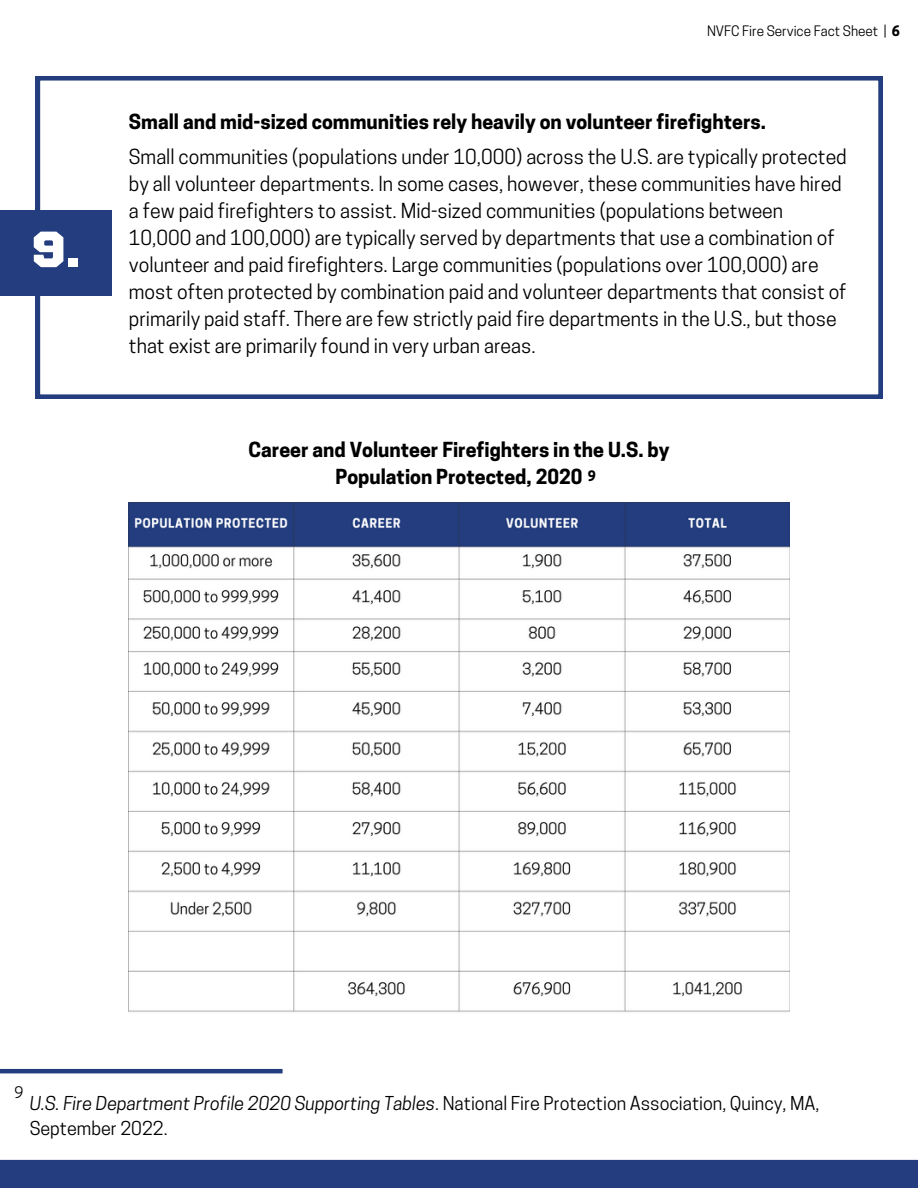
<style>
.page{position:relative;width:918px;height:1188px;background:#fff}
.page>*{position:absolute;margin:0;border:0;box-sizing:border-box;transform-origin:0 0}
.t1{font:50.85px "Sports World";color:#fff}
.t2{font:19.5px/27px "Cooper Hewitt";color:#000}
.t3{font:700 19.5px/27px "Cooper Hewitt";color:#000}
.t4{font:18px/24.8px "Cooper Hewitt";color:#000}
.t5{font:15px "Cooper Hewitt";color:#000}
.t6{font:13.5px "Cooper Hewitt";color:#000}
.s1{font-weight:700}
.s2{font-style:italic}
</style>
<div class="page">
<div style="left:0;top:1160px;width:918px;height:28px;background:#233d7e"></div>
<hr style="left:0;top:1069px;width:283px;height:4px;background:#233d7e">
<img style="left:129px;top:503px;width:660px;height:509px">
<svg style="left:36px;top:76px;width:847px;height:323px"></svg>
<div style="left:0;top:211px;width:111px;height:85px;background:#233d7e"></div>
<h1 class="t1" style="left:32px;top:226px;width:50px">9.</h1>
<p class="t6" style="left:707px;top:26px;width:195px">NVFC Fire Service Fact Sheet | <span class="s1">6</span></p>
<p class="t3" style="left:129px;top:110px;width:639px">Small and mid-sized communities rely heavily on volunteer firefighters.</p>
<p class="t2" style="left:129px;top:145px;width:719px">Small communities (populations under 10,000) across the U.S. are typically protected by all volunteer departments. In some cases, however, these communities have hired a few paid firefighters to assist. Mid-sized communities (populations between 10,000 and 100,000) are typically served by departments that use a combination of volunteer and paid firefighters. Large communities (populations over 100,000) are most often protected by combination paid and volunteer departments that consist of primarily paid staff. There are few strictly paid fire departments in the U.S., but those that exist are primarily found in very urban areas.</p>
<p class="t3" style="left:336px;top:439px;width:335px;text-indent:-87px">Career and Volunteer Firefighters in the U.S. by<br>Population Protected, 2020 <sup>9</sup></p>
<p class="t5" style="left:15px;top:1087px;width:10px">9</p>
<p class="t4" style="left:30px;top:1093px;width:791px"><span class="s2">U.S. Fire Department Profile 2020 Supporting Tables</span>. National Fire Protection Association, Quincy, MA,<br>September 2022.</p>
</div>
